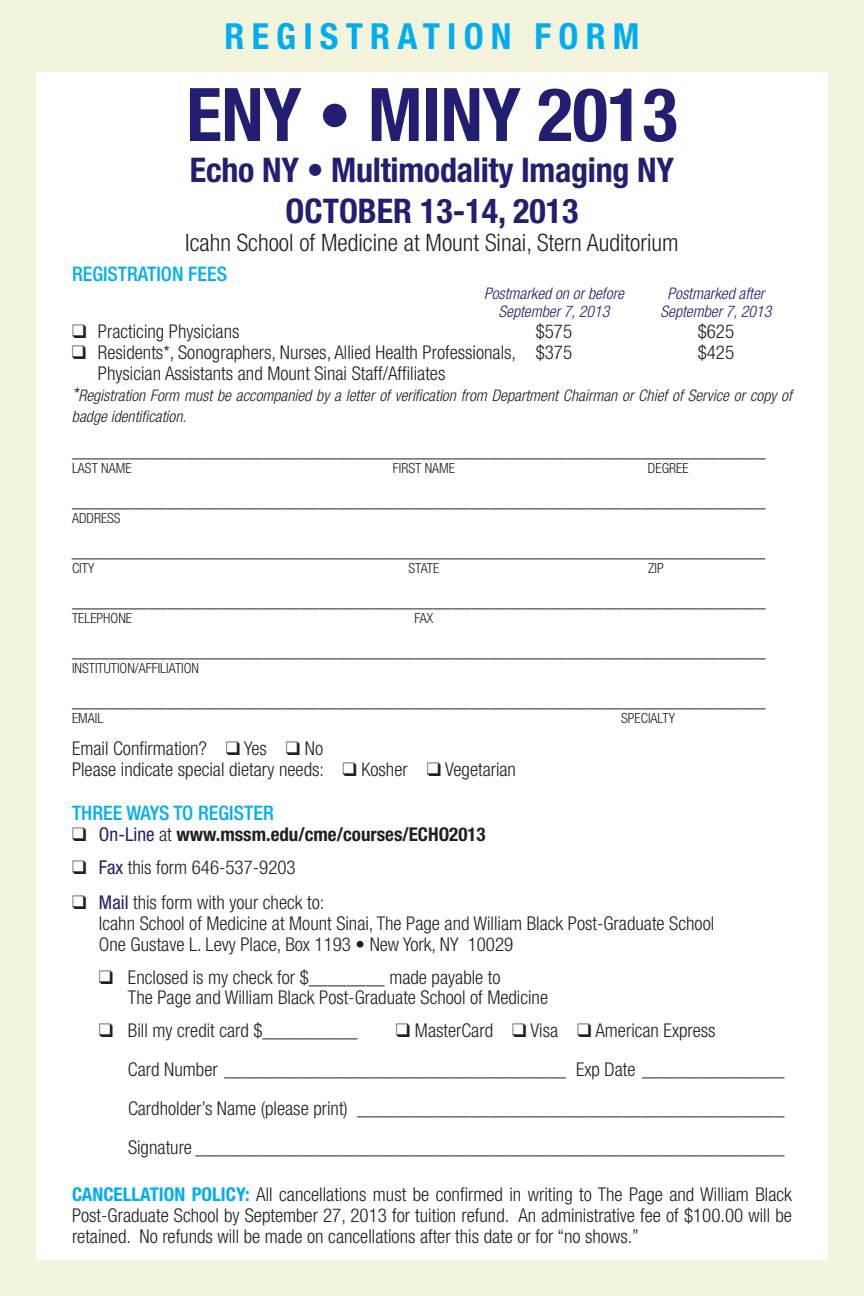
<style>
.page{position:relative;width:864px;height:1296px;background:#f4f4dd}
.page>*{position:absolute;margin:0;border:0;box-sizing:border-box;transform-origin:0 0}
.t1{font:700 condensed 74px "Helvetica Neue";color:#221e72}
.t2{font:700 condensed 36px "Helvetica Neue";letter-spacing:.2em;color:#00aeef}
.t3{font:700 condensed 34px/40.8px "Helvetica Neue";letter-spacing:-.01em;color:#221e72;text-align:center}
.t4{font:300 condensed 24px "Helvetica Neue";color:#231f20}
.t5{font:500 condensed 20px "Helvetica Neue";color:#00aeef}
.t6{font:300 condensed 19px/21px "Helvetica Neue";color:#231f20}
.t7{font:700 condensed 19px "Helvetica Neue";color:#231f20}
.t8{font:italic 300 condensed 16px/21px "Helvetica Neue";color:#231f20}
.t9{font:italic 300 condensed 16px "Helvetica Neue";color:#221e72}
.t10{font:300 condensed 14px "Helvetica Neue";color:#231f20}
.s1{font-size:66px}
.s2{font-size:19px}
.s3{font-weight:400;color:#221e72}
.s4{font-weight:300}
.s5{font-weight:700;color:#00aeef}
</style>
<div class="page">
<div style="left:36px;top:72px;width:792px;height:1188px;background:#fff"></div>
<h2 class="t2" style="left:224px;top:15px;width:24px">REg</h2>
<h2 class="t2" style="left:303px;top:15px;width:338px">istration f orm</h2>
<h1 class="t1" style="left:186px;top:70px;width:493px">ENY <span class="s1">•</span> MINY 2013</h1>
<h3 class="t3" style="left:190px;top:149px;width:486px">Echo NY • Multimodality Imaging NY<br>October 13-14, 2013</h3>
<p class="t4" style="left:185px;top:229px;width:495px">Icahn School of Medicine at Mount Sinai, Stern Auditorium</p>
<p class="t5" style="left:72px;top:262px;width:127px">REGISTRATION FEES</p>
<p class="t9" style="left:484px;top:284px;width:141px">Postmarked on or before</p>
<p class="t9" style="left:668px;top:284px;width:98px">Postmarked after</p>
<p class="t9" style="left:499px;top:302px;width:112px">September 7, 2013</p>
<p class="t9" style="left:661px;top:302px;width:112px">September 7, 2013</p>
<p class="t6" style="left:72px;top:320px;width:169px">❑ Practicing Physicians</p>
<p class="t6" style="left:536px;top:320px;width:38px">$575</p>
<p class="t6" style="left:698px;top:320px;width:38px">$625</p>
<p class="t6" style="left:72px;top:341px;width:502px">❑ Residents*, Sonographers, Nurses, Allied Health Professionals, $375</p>
<p class="t6" style="left:698px;top:341px;width:38px">$425</p>
<p class="t6" style="left:98px;top:362px;width:349px">Physician Assistants and Mount Sinai Staff/Affiliates</p>
<p class="t8" style="left:72px;top:384px;width:722px"><span class="s2">*</span>Registration Form must be accompanied by a letter of verification from Department Chairman or Chief of Service or copy of badge identification.</p>
<p class="t6" style="left:72px;top:440px;width:695px">_________________________________________________________________________</p>
<p class="t10" style="left:72px;top:460px;width:44px">Last Name</p>
<p class="t10" style="left:393px;top:460px;width:13px">First</p>
<p class="t10" style="left:425px;top:460px;width:14px">Name</p>
<p class="t10" style="left:648px;top:460px;width:27px">Degree</p>
<p class="t6" style="left:72px;top:490px;width:695px">_________________________________________________________________________</p>
<p class="t10" style="left:72px;top:510px;width:15px">Address</p>
<p class="t6" style="left:72px;top:540px;width:695px">_________________________________________________________________________</p>
<p class="t10" style="left:72px;top:560px;width:12px">City</p>
<p class="t10" style="left:409px;top:560px;width:12px">State</p>
<p class="t10" style="left:648px;top:560px;width:11px">Zip</p>
<p class="t6" style="left:72px;top:590px;width:695px">_________________________________________________________________________</p>
<p class="t10" style="left:72px;top:610px;width:14px">Teleph</p>
<p class="t10" style="left:111px;top:610px;width:14px">one</p>
<p class="t10" style="left:415px;top:610px;width:20px">FAX</p>
<p class="t6" style="left:72px;top:640px;width:695px">_________________________________________________________________________</p>
<p class="t10" style="left:72px;top:660px;width:10px">Instituti</p>
<p class="t10" style="left:120px;top:660px;width:26px">on/affiliati</p>
<p class="t10" style="left:184px;top:660px;width:15px">on</p>
<p class="t6" style="left:72px;top:690px;width:695px">_________________________________________________________________________</p>
<p class="t10" style="left:72px;top:710px;width:12px">Email</p>
<p class="t10" style="left:621px;top:710px;width:13px">Specialty</p>
<p class="t6" style="left:72px;top:738px;width:446px">Email Confirmation? ❑ Yes ❑ No<br>Please indicate special dietary needs: ❑ Kosher ❑ Vegetarian</p>
<p class="t5" style="left:72px;top:801px;width:203px">THREE WAYS TO REGISTER</p>
<p class="t7" style="left:72px;top:823px;width:415px">❑ <span class="s3">On-Line</span> <span class="s4">at</span> www.mssm.edu/cme/courses/ECHO2013</p>
<p class="t6" style="left:72px;top:856px;width:225px">❑ <span class="s3">Fax</span> this form 646-537-9203</p>
<p class="t6" style="left:72px;top:892px;width:254px">❑ <span class="s3">Mail</span> this form with your check to:</p>
<p class="t6" style="left:99px;top:913px;width:617px">Icahn School of Medicine at Mount Sinai, The Page and William Black Post-Graduate School</p>
<p class="t6" style="left:72px;top:934px;width:443px">O ne G ustave L. Levy Place, Box 1193 • New York, NY 10029</p>
<p class="t6" style="left:128px;top:966px;width:422px;text-indent:-29px">❑ Enclosed is my check for $________ made payable to<br>The Page and William Black Post-Graduate School of Medicine</p>
<p class="t6" style="left:99px;top:1020px;width:260px">❑ Bill my credit card $__________</p>
<p class="t6" style="left:128px;top:1011px;width:658px;line-height:39px;text-indent:268px">❑ MasterCard ❑ Visa ❑ American Express<br>Card Number ____________________________________ Exp Date _______________ Cardholder’s Name (please print) _____________________________________________ Signature ______________________________________________________________</p>
<p class="t6" style="left:72px;top:1184px;width:722px;text-align:justify"><span class="s5">Cancellation Policy:</span> All cancellations must be confirmed in writing to The Page and William Black Post-Graduate School by September 27, 2013 for tuition refund. An administrative fee of $100.00 will be retained. No refunds will be made on cancellations after this date or for “no shows.”</p>
</div>
